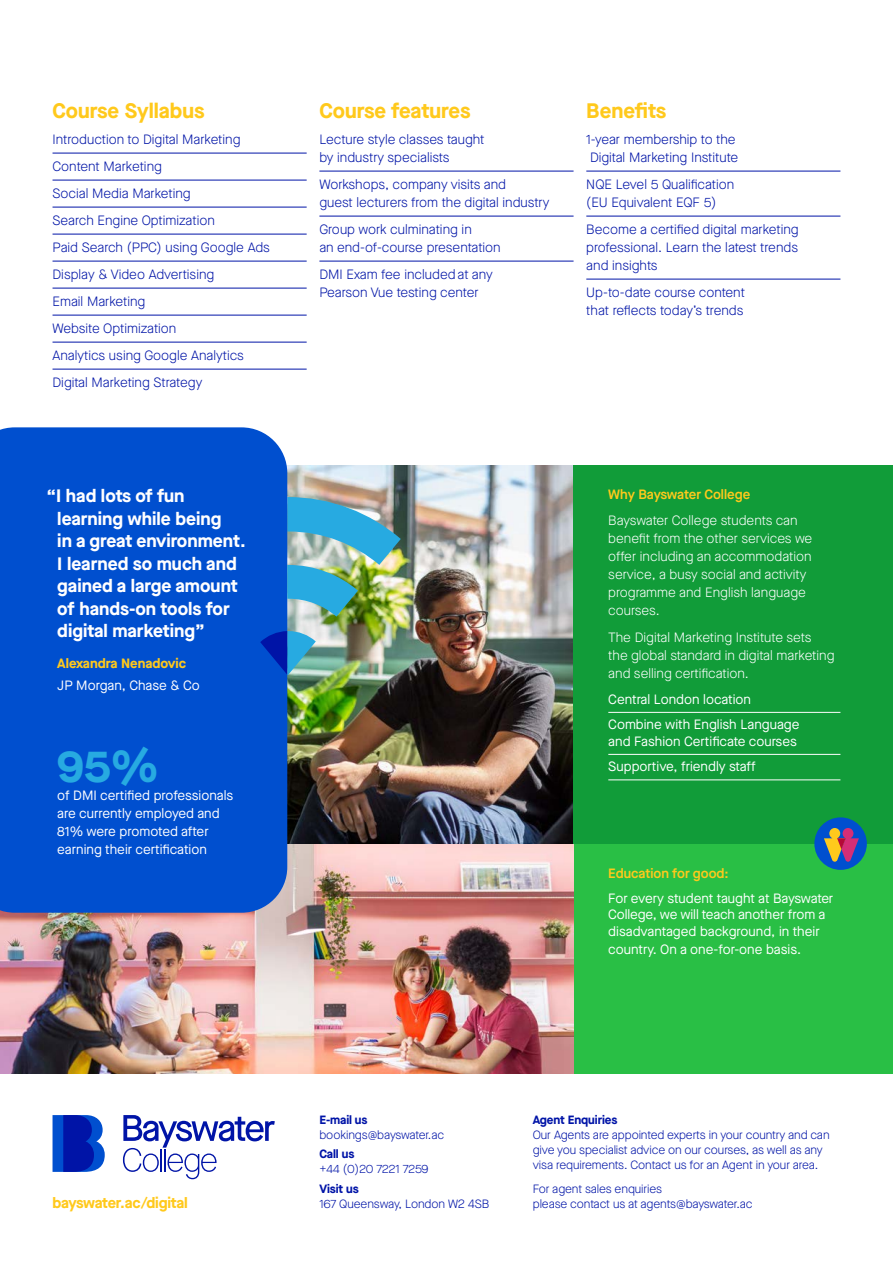
<style>
.page{position:relative;width:893px;height:1263px;background:#fff}
.page>*{position:absolute;margin:0;border:0;box-sizing:border-box;transform-origin:0 0}
.Page_title{font:700 45px "Maison Neue";color:#27aae1}
.Subhead_large{font:700 21px "Maison Neue";color:#ffc91c}
.t1{font:700 18px/22.5px "Maison Neue";color:#fff}
.Body_8_5_10{font:700 15px "Maison Neue";letter-spacing:-.02em;color:#ffc91c}
.Lined_bullets{font:300 13.5px/18px "Maison Neue";color:#0014a7}
.Small_body_9_12{font:300 13.5px/18px "Maison Neue";color:#fff}
.Lined_bullets-2{font:13.5px/16.5px "Maison Neue";color:#fff}
.Small_body_9_12-2{font:13.5px/18px "Maison Neue";color:#fff}
.Subhead{font:600 13.5px "Maison Neue";color:#ffc91c}
.t2{font:700 13.5px "Maison Neue";color:#ffc91c}
.Body_8_5_10-2{font:300 12px/15px "Maison Neue";letter-spacing:-.01em;color:#0014a7}
.Subhead_8_5_10_Demi{font:700 12px "Maison Neue";letter-spacing:-.01em;color:#0014a7}
.Body_8_5_10-3{font:300 12px "Maison Neue";letter-spacing:-.03em;color:#0014a7}
</style>
<div class="page">
<img style="left:287px;top:465px;width:286px;height:379px">
<div style="left:573px;top:465px;width:320px;height:406px;background:#119c39"></div>
<svg style="left:53px;top:1115px;width:52px;height:57px;background:#143ebe"></svg>
<svg style="left:123px;top:1115px;width:152px;height:64px"></svg>
<hr style="left:608px;top:712px;width:232px;height:1px;background:#fff">
<hr style="left:608px;top:754px;width:232px;height:1px;background:#fff">
<hr style="left:608px;top:780px;width:232px;height:1px;background:#fff">
<hr style="left:53px;top:153px;width:254px;height:1px;background:#0014a7">
<hr style="left:53px;top:180px;width:254px;height:1px;background:#0014a7">
<hr style="left:53px;top:207px;width:254px;height:1px;background:#0014a7">
<hr style="left:53px;top:234px;width:254px;height:1px;background:#0014a7">
<hr style="left:53px;top:261px;width:254px;height:1px;background:#0014a7">
<hr style="left:53px;top:288px;width:254px;height:1px;background:#0014a7">
<hr style="left:53px;top:315px;width:254px;height:1px;background:#0014a7">
<hr style="left:53px;top:342px;width:254px;height:1px;background:#0014a7">
<hr style="left:53px;top:369px;width:254px;height:1px;background:#0014a7">
<hr style="left:319px;top:171px;width:255px;height:1px;background:#0014a7">
<hr style="left:319px;top:216px;width:255px;height:1px;background:#0014a7">
<hr style="left:319px;top:261px;width:255px;height:1px;background:#0014a7">
<hr style="left:586px;top:171px;width:254px;height:1px;background:#0014a7">
<hr style="left:586px;top:216px;width:254px;height:1px;background:#0014a7">
<hr style="left:586px;top:279px;width:254px;height:1px;background:#0014a7">
<div style="left:574px;top:844px;width:319px;height:230px;background:#29bf45"></div>
<img style="left:0;top:844px;width:574px;height:230px">
<div style="left:0;top:427px;width:287px;height:486px;background:#004fcf"></div>
<svg style="left:260px;top:631px;width:56px;height:44px;background:#2e73c3"></svg>
<img style="left:287px;top:497px;width:114px;height:120px">
<div style="left:814px;top:817px;width:53px;height:53px;background:#004fcf;border-radius:50%"></div>
<svg style="left:824px;top:828px;width:35px;height:34px"></svg>
<p class="Subhead_large" style="left:53px;top:96px;width:154px">Course Syllabus</p>
<p class="Lined_bullets" style="left:53px;top:131px;width:189px">Introduction to Digital Marketing</p>
<p class="Lined_bullets" style="left:53px;top:158px;width:111px">Content Marketing</p>
<p class="Lined_bullets" style="left:53px;top:185px;width:140px">Social Media Marketing</p>
<p class="Lined_bullets" style="left:53px;top:212px;width:164px">Search Engine Optimization</p>
<p class="Lined_bullets" style="left:53px;top:239px;width:219px">Paid Search (PPC) using Google Ads</p>
<p class="Lined_bullets" style="left:53px;top:266px;width:163px">Display &amp; Video Advertising</p>
<p class="Lined_bullets" style="left:53px;top:293px;width:94px">Email Marketing</p>
<p class="Lined_bullets" style="left:53px;top:320px;width:125px">Website Optimization</p>
<p class="Lined_bullets" style="left:53px;top:347px;width:193px">Analytics using Google Analytics</p>
<p class="Lined_bullets" style="left:53px;top:374px;width:151px">Digital Marketing Strategy</p>
<p class="t1" style="left:57px;top:484px;width:190px;text-indent:-11px">“I had lots of fun learning while being<br>in a great environment.<br>I learned so much and gained a large amount of hands-on tools for digital marketing”</p>
<p class="t2" style="left:57px;top:653px;width:131px">Alexandra Nenadovic</p>
<p class="Small_body_9_12-2" style="left:57px;top:676px;width:144px">JP Morgan, Chase &amp; Co</p>
<p class="Page_title" style="left:57px;top:735px;width:103px">95%</p>
<p class="Small_body_9_12-2" style="left:57px;top:787px;width:178px">of DMI certified professionals are currently employed and<br>81% were promoted after earning their certification</p>
<p class="Subhead_large" style="left:319px;top:96px;width:153px">Course features</p>
<p class="Lined_bullets" style="left:319px;top:131px;width:167px">Lecture style classes taught by industry specialists</p>
<p class="Lined_bullets" style="left:319px;top:176px;width:231px">Workshops, company visits and<br>guest lecturers from the digital industry</p>
<p class="Lined_bullets" style="left:319px;top:221px;width:183px">Group work culminating in<br>an end-of-course presentation</p>
<p class="Lined_bullets" style="left:319px;top:266px;width:175px">DMI Exam fee includedat any<br>Pearson Vue testing center</p>
<p class="Subhead_large" style="left:586px;top:96px;width:81px">Benefits</p>
<p class="Lined_bullets" style="left:586px;top:131px;width:154px">1-year membership to the<br>Digital Marketing Institute</p>
<p class="Lined_bullets" style="left:586px;top:176px;width:149px">NQE Level 5 Qualification (EU Equivalent EQF 5)</p>
<p class="Lined_bullets" style="left:586px;top:221px;width:214px;text-align:justify">Become a certified digital marketing professional. Learn the latest trends and insights</p>
<p class="Lined_bullets" style="left:586px;top:284px;width:160px">Up-to-date course content that reflects today’s trends</p>
<p class="Subhead" style="left:608px;top:485px;width:143px">Why Bayswater College</p>
<p class="Small_body_9_12" style="left:608px;top:511px;width:206px">Bayswater College students can benefit from the other services we offer including an accommodation service, a busy social and activity programme and English language courses.</p>
<p class="Small_body_9_12" style="left:608px;top:628px;width:228px">The Digital Marketing Institute sets<br>the global standard in digital marketing and selling certification.</p>
<p class="Lined_bullets-2" style="left:608px;top:691px;width:144px">Central London location</p>
<p class="Lined_bullets-2" style="left:608px;top:716px;width:193px">Combine with English Language and Fashion Certificate courses</p>
<p class="Lined_bullets-2" style="left:608px;top:758px;width:149px">Supportive, friendly staff</p>
<p class="Subhead" style="left:608px;top:864px;width:122px">Education for good:</p>
<p class="Lined_bullets-2" style="left:608px;top:890px;width:227px">For every student taught at Bayswater<br>College, we will teach another from a disadvantaged background, in their</p>
<p class="Lined_bullets-2" style="left:608px;top:941px;width:194px">country. On a one-for-one basis.</p>
<p class="Subhead_8_5_10_Demi" style="left:319px;top:1111px;width:50px">E-mail us</p>
<p class="Body_8_5_10-2" style="left:319px;top:1127px;width:126px">bookings@bayswater.ac</p>
<p class="Subhead_8_5_10_Demi" style="left:319px;top:1145px;width:36px">Call us</p>
<p class="Body_8_5_10-3" style="left:319px;top:1161px;width:111px">+44 (0)20 7221 7259</p>
<p class="Subhead_8_5_10_Demi" style="left:319px;top:1180px;width:41px">Visit us</p>
<p class="Body_8_5_10" style="left:53px;top:1192px;width:137px">bayswater.ac/digital</p>
<p class="Body_8_5_10-2" style="left:319px;top:1196px;width:172px">167 Queensway, London W2 4SB</p>
<p class="Subhead_8_5_10_Demi" style="left:533px;top:1111px;width:86px">Agent Enquiries</p>
<p class="Body_8_5_10-2" style="left:533px;top:1127px;width:298px">Our Agents are appointed experts in your country and can give you specialist advice on our courses, as well as any visa requirements. Contact us for an Agent in your area.</p>
<p class="Body_8_5_10-2" style="left:533px;top:1181px;width:221px">For agent sales enquiries<br>please contact us at agents@bayswater.ac</p>
</div>
